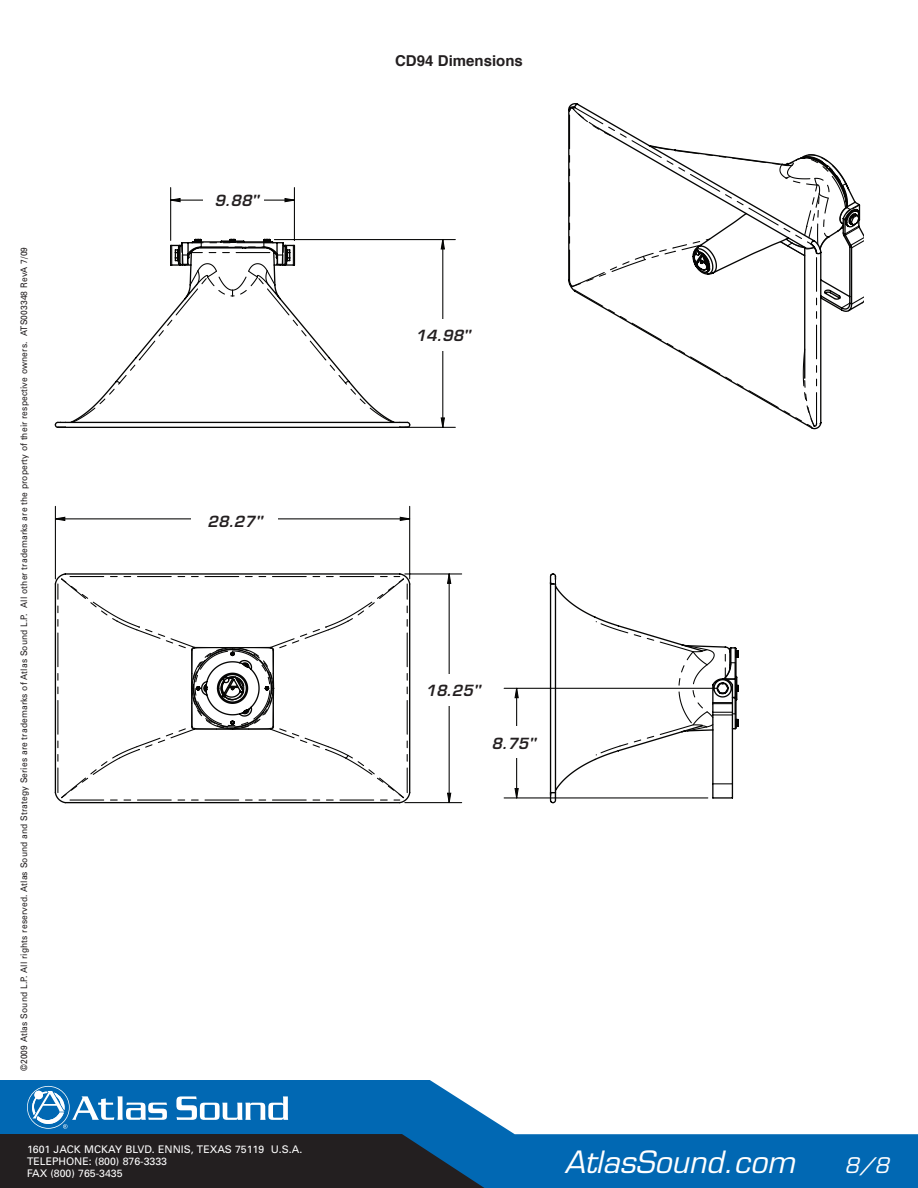
<style>
.page{position:relative;width:918px;height:1188px;background:#fff}
.page>*{position:absolute;margin:0;border:0;box-sizing:border-box;transform-origin:0 0}
.t1{font:italic 30px "Eurostile";color:#fff}
.t2{font:italic 21px "Eurostile";color:#fff}
.t3{font:italic 600 15px "Eurostile";color:#231f20}
.t4{font:700 15px "Helvetica";color:#231f20}
.t5{font:13.95px "Century Gothic";color:#050504}
.t6{font:10.5px/12px "Univers";color:#fff}
.t7{font:9px "Univers";letter-spacing:.015em;color:#231f20;scale:.94 1}
</style>
<div class="page">
<svg style="left:0;top:1080px;width:918px;height:108px;fill:#0168b3"></svg>
<svg style="left:0;top:1086px;width:484px;height:102px;background:#214e70"></svg>
<hr style="left:504px;top:797px;width:204px;height:1px;background:#050504">
<hr style="left:504px;top:688px;width:214px;height:1px;background:#050504">
<hr style="left:294px;top:188px;width:1px;height:52px;background:#050504">
<hr style="left:170px;top:188px;width:1px;height:52px;background:#050504">
<svg style="left:55px;top:199px;width:463px;height:604px"></svg>
<svg style="left:54px;top:572px;width:357px;height:232px"></svg>
<svg style="left:57px;top:576px;width:351px;height:227px"></svg>
<svg style="left:549px;top:573px;width:190px;height:231px"></svg>
<svg style="left:713px;top:783px;width:19px;height:1px"></svg>
<svg style="left:595px;top:620px;width:141px;height:136px"></svg>
<svg style="left:54px;top:238px;width:357px;height:191px"></svg>
<svg style="left:71px;top:241px;width:323px;height:183px"></svg>
<svg style="left:569px;top:106px;width:295px;height:322px"></svg>
<div style="left:204px;top:184px;width:60px;height:32px;background:#fff"></div>
<div style="left:408px;top:320px;width:70px;height:31px;background:#fff"></div>
<div style="left:192px;top:505px;width:86px;height:32px;background:#fff"></div>
<div style="left:416px;top:674px;width:73px;height:31px;background:#fff"></div>
<div style="left:483px;top:727px;width:61px;height:31px;background:#fff"></div>
<p class="t7" style="left:19px;top:1071px;width:878px;rotate:-90deg">©2009 Atlas Sound L.P. All rights reserved. Atlas Sound and Strategy Series are trademarks of Atlas Sound L.P. All other trademarks are the property of their respective owners. ATS003348 RevA 7/09</p>
<h3 class="t3" style="left:215px;top:191px;width:46px">9.88"</h3>
<h3 class="t5" style="left:219px;top:192px;width:28px">9.88</h3>
<h3 class="t5" style="left:215px;top:511px;width:36px">28.27</h3>
<h3 class="t3" style="left:208px;top:512px;width:56px">28.27"</h3>
<p class="t6" style="left:27px;top:1143px;width:277px">1601 JACK MCKAY BLVD. ENNIS, TEXAS 75119 U.S.A.<br>TELEPHONE: (800) 876-3333<br>FAX (800) 765-3435</p>
<h3 class="t4" style="left:395px;top:48px;width:129px">CD94 Dimensions</h3>
<h3 class="t5" style="left:425px;top:325px;width:36px">14.98</h3>
<h3 class="t3" style="left:416px;top:326px;width:56px">14.98"</h3>
<h3 class="t5" style="left:432px;top:680px;width:36px">18.25</h3>
<h3 class="t3" style="left:425px;top:681px;width:56px">18.25"</h3>
<h3 class="t3" style="left:492px;top:734px;width:46px">8.75"</h3>
<h3 class="t5" style="left:503px;top:735px;width:28px">8.75</h3>
<h1 class="t1" style="left:564px;top:1144px;width:232px">AtlasSound.com</h1>
<h2 class="t2" style="left:845px;top:1153px;width:46px">8/8</h2>
</div>
